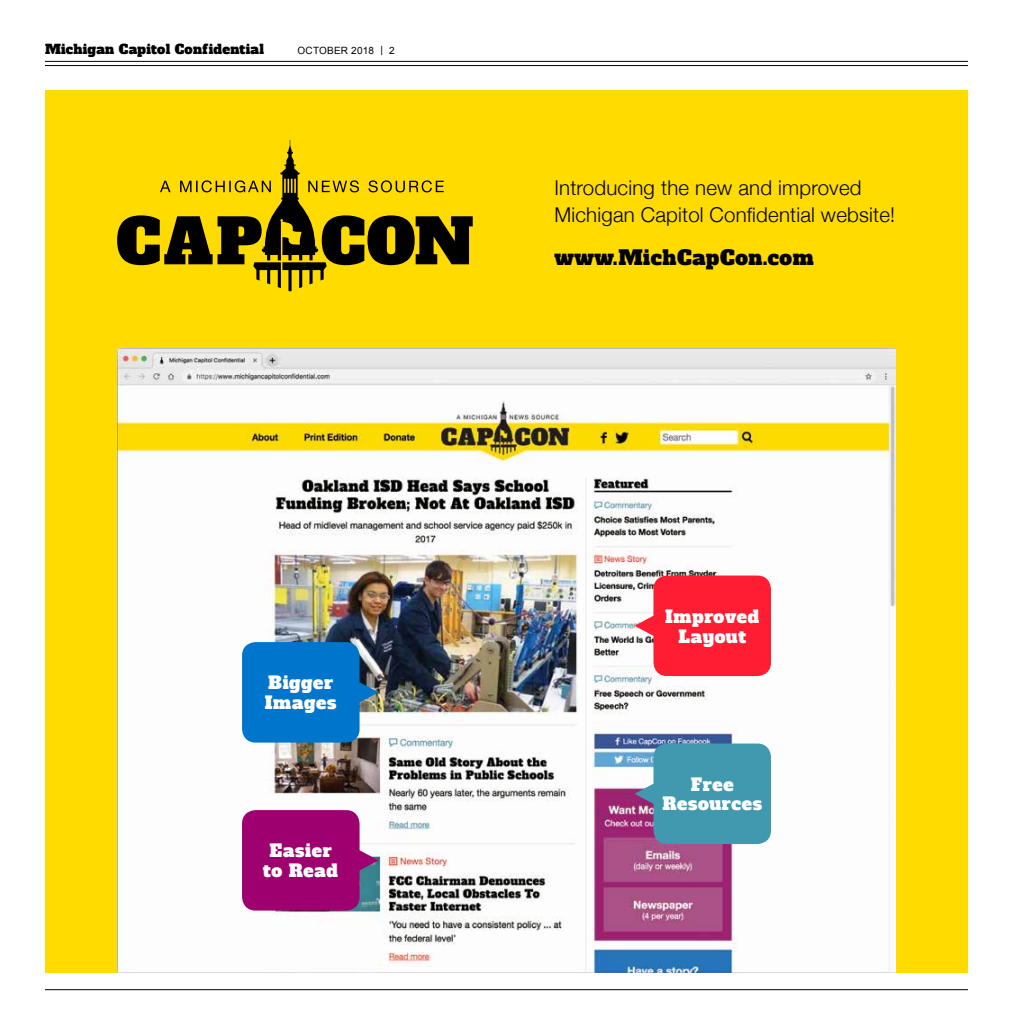
<style>
.page{position:relative;width:1013px;height:1035px;background:#fff}
.page>*{position:absolute;margin:0;border:0;box-sizing:border-box;transform-origin:0 0}
.t1{font:300 20.5px/26.6px "Helvetica Neue";letter-spacing:.01em;color:#000}
.t2{font:20.12px "Alfa Slab One";letter-spacing:.03em;color:#000}
.t3{font:17.38px/19.4px "Alfa Slab One";letter-spacing:.04em;color:#fff;text-align:center}
.t4{font:13.12px "Alfa Slab One";letter-spacing:.02em;color:#000}
.t5{font:10px "Arial";letter-spacing:.02em;color:#000}
</style>
<div class="page">
<hr style="left:45px;top:61px;width:923px;height:1px;background:#000">
<hr style="left:45px;top:65px;width:923px;height:1px;background:#000">
<hr style="left:45px;top:989px;width:923px;height:1px;background:#000">
<div style="left:45px;top:90px;width:923px;height:883px;background:#ffdb00"></div>
<img style="left:117px;top:348px;width:778px;height:625px">
<div style="left:242px;top:642px;width:117px;height:101px;background:#0075cc;border-radius:14px"></div>
<svg style="left:359px;top:682px;width:19px;height:20px"></svg>
<div style="left:242px;top:810px;width:117px;height:101px;background:#9e0070;border-radius:14px"></div>
<svg style="left:359px;top:850px;width:19px;height:20px"></svg>
<div style="left:653px;top:744px;width:118px;height:100px;background:#4199af;border-radius:14px"></div>
<svg style="left:634px;top:784px;width:20px;height:20px"></svg>
<div style="left:653px;top:576px;width:118px;height:100px;background:#ff1d33;border-radius:14px"></div>
<svg style="left:634px;top:616px;width:20px;height:20px"></svg>
<svg style="left:117px;top:140px;width:355px;height:151px"></svg>
<p class="t4" style="left:45px;top:41px;width:220px">Michigan Capitol Confidential</p>
<p class="t5" style="left:298px;top:44px;width:98px">OCTOBER 2018 | 2</p>
<p class="t3" style="left:265px;top:674px;width:73px;text-align:left">Bigger<br>Images</p>
<p class="t3" style="left:263px;top:842px;width:76px">Easier to Read</p>
<p class="t1" style="left:554px;top:173px;width:342px">Introducing the new and improved<br>Michigan Capitol Confidential website!</p>
<p class="t2" style="left:554px;top:244px;width:260px">www.MichCapCon.com</p>
<p class="t3" style="left:665px;top:608px;width:95px">Improved<br>Layout</p>
<p class="t3" style="left:662px;top:775px;width:101px">Free<br>Resources</p>
</div>
